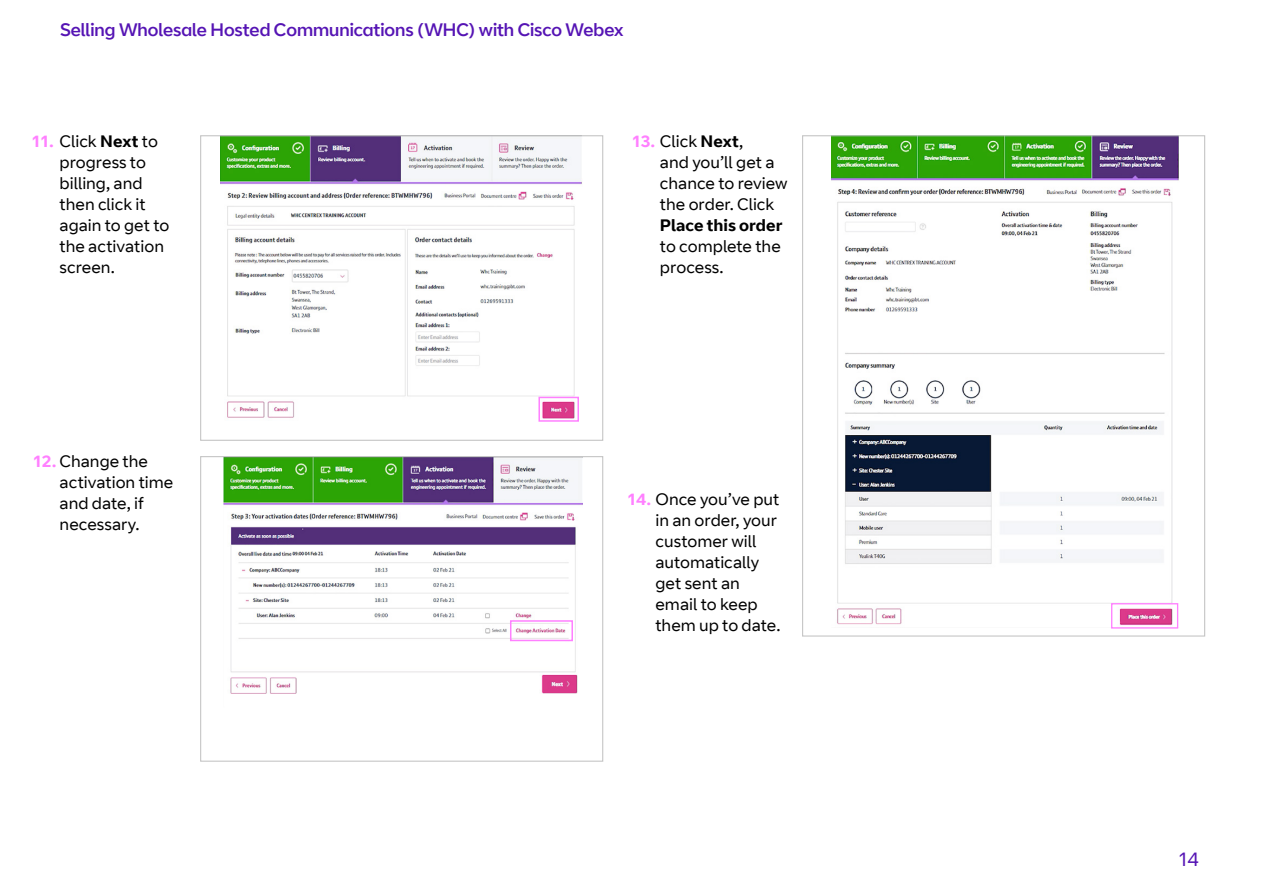
<style>
.page{position:relative;width:1263px;height:893px;background:#fff}
.page>*{position:absolute;margin:0;border:0;box-sizing:border-box;transform-origin:0 0}
.t1{font:19.5px "BT Curve";color:#5514b4}
.t2{font:18px "BT Curve Headline";color:#5514b4}
.t3{font:16.5px/21px "BT Curve";color:#000}
.t4{font:700 16.5px "BT Curve";color:#000}
.s1{font-weight:700;color:#ff80ff}
.s2{font-weight:700}
</style>
<div class="page">
<img style="left:831px;top:137px;width:348px;height:491px">
<img style="left:221px;top:137px;width:361px;height:282px">
<div style="left:200px;top:135px;width:403px;height:306px;border:1px solid #c6c6c6"></div>
<img style="left:223px;top:458px;width:359px;height:236px">
<div style="left:200px;top:456px;width:403px;height:306px;border:1px solid #c6c6c6"></div>
<div style="left:538px;top:397px;width:41px;height:25px;border:2px solid #ff80ff"></div>
<div style="left:510px;top:620px;width:63px;height:21px;border:2px solid #ff80ff"></div>
<div style="left:1111px;top:603px;width:67px;height:26px;border:1px solid #ff80ff"></div>
<p class="t2" style="left:60px;top:19px;width:565px">Selling Wholesale Hosted Communications (WHC) with Cisco Webex</p>
<p class="t3" style="left:60px;top:131px;width:111px;text-indent:-28px"><span class="s1">11.</span> Click <span class="s2">Next</span> to progress to billing, and then click it again to get to the activation screen.</p>
<p class="t3" style="left:660px;top:131px;width:129px;text-indent:-28px"><span class="s1">13.</span> Click <span class="s2">Next</span>,<br>and you’ll get a chance to review the order. Click</p>
<p class="t4" style="left:660px;top:215px;width:124px">Place this order</p>
<p class="t3" style="left:660px;top:236px;width:122px">to complete the process.</p>
<p class="t3" style="left:60px;top:452px;width:115px;text-indent:-27px"><span class="s1">12.</span> Change the activation time and date, if necessary.</p>
<p class="t3" style="left:655px;top:489px;width:126px;text-indent:-28px"><span class="s1">14.</span> Once you’ve put in an order, your customer will automatically get sent an email to keep them up to date.</p>
<p class="t1" style="left:1177px;top:848px;width:24px">14</p>
</div>
